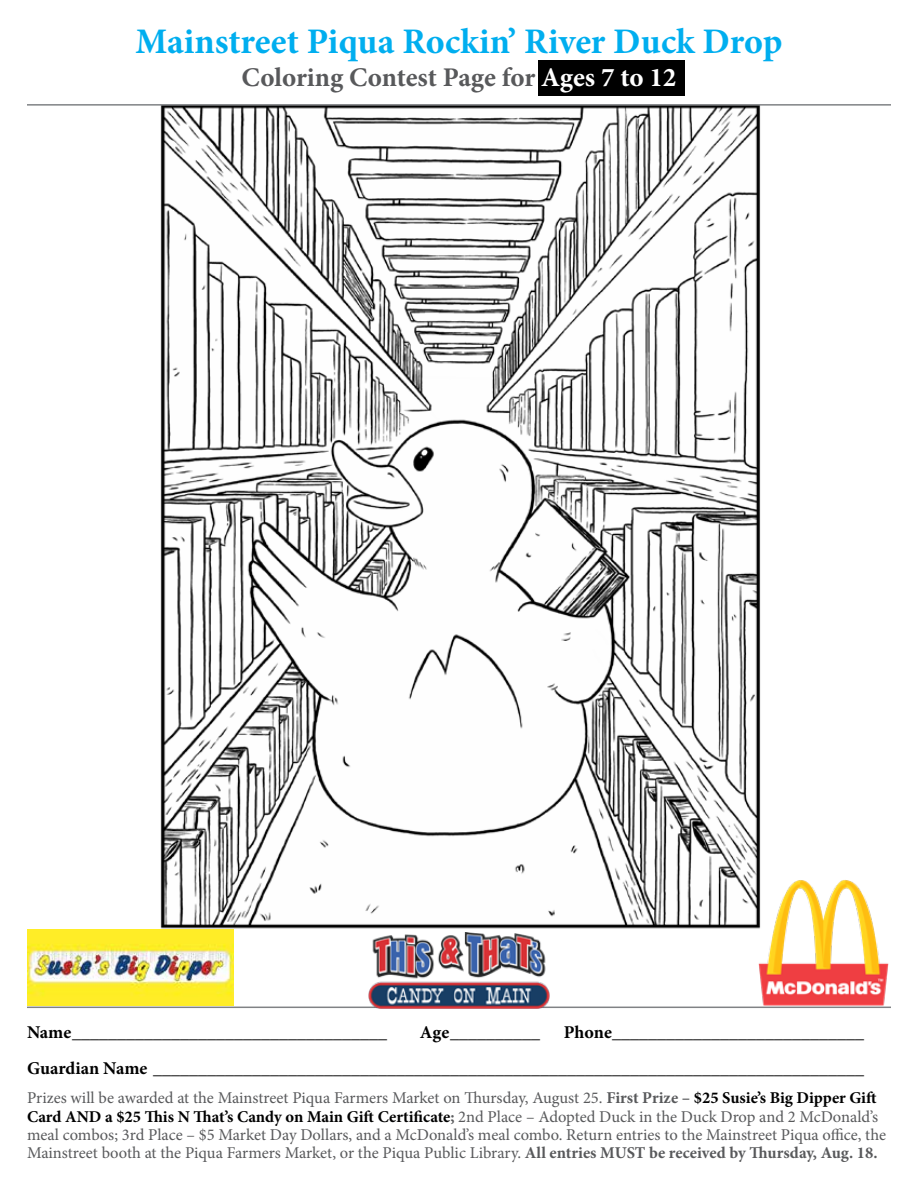
<style>
.page{position:relative;width:918px;height:1188px;background:#fff}
.page>*{position:absolute;margin:0;border:0;box-sizing:border-box;transform-origin:0 0}
.t1{font:700 36px "Minion Pro";color:#00aeef}
.t2{font:700 27px "Minion Pro";letter-spacing:-.005em;color:#58595b}
.t3{font:700 18px/36px "Minion Pro";letter-spacing:-.005em;color:#000;text-align:right}
.t4{font:16.5px/19.8px "Minion Pro";color:#58595b}
.s1{color:#fff}
.s2{font-weight:700}
.s3{font-weight:700;color:#000}
</style>
<div class="page">
<div style="left:538px;top:60px;width:147px;height:36px;background:#000"></div>
<img style="left:160px;top:106px;width:601px;height:859px">
<hr style="left:27px;top:104px;width:864px;height:2px;background:#808285">
<hr style="left:27px;top:1007px;width:864px;height:1px;background:#808285">
<img style="left:369px;top:932px;width:180px;height:76px">
<img style="left:27px;top:929px;width:207px;height:76px">
<img style="left:759px;top:879px;width:129px;height:127px">
<h1 class="t1" style="left:136px;top:16px;width:648px">Mainstreet Piqua Rockin’ River Duck Drop</h1>
<h2 class="t2" style="left:242px;top:58px;width:436px">Coloring Contest Page for <span class="s1">Ages 7 to 12</span></h2>
<p class="t3" style="left:27px;top:1014px;width:838px">Phone____________________________<br>Guardian Name _______________________________________________________________________________</p>
<p class="t4" style="left:27px;top:1087px;width:853px">Prizes will be awarded at the Mainstreet Piqua Farmers Market on Thursday, August 25. <span class="s2">First Prize –</span> <span class="s3">$25 Susie’s Big Dipper Gift<br>Card AND a $25 This N That’s Candy on Main Gift Certificate</span><span class="s2">;</span> 2nd Place – Adopted Duck in the Duck Drop and 2 McDonald’s</p>
<p class="t4" style="left:27px;top:1126px;width:861px;line-height:18px">meal combos; 3rd Place – $5 Market Day Dollars, and a McDonald’s meal combo. Return entries to the Mainstreet Piqua office, the<br>Mainstreet booth at the Piqua Farmers Market, or the Piqua Public Library. <span class="s2">All entries MUST be received by Thursday, Aug. 18.</span></p>
<p class="t3" style="left:27px;top:1014px;width:361px">Name___________________________________</p>
<p class="t3" style="left:420px;top:1014px;width:122px">Age__________</p>
</div>
